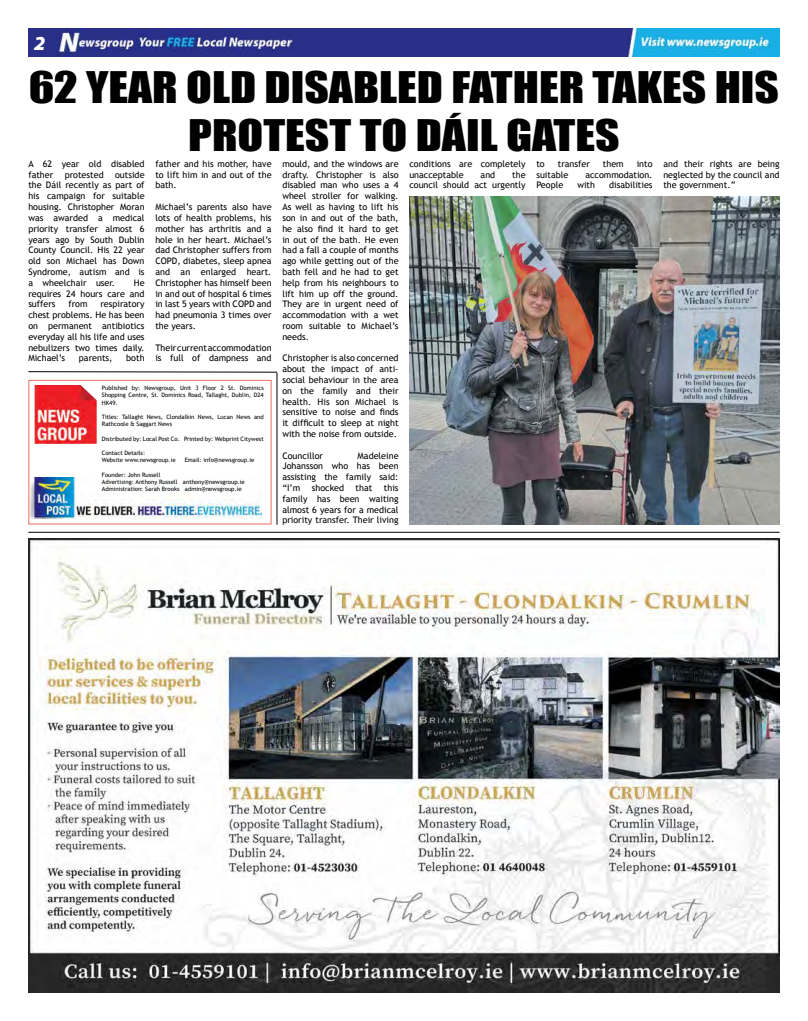
<style>
.page{position:relative;width:808px;height:1021px;background:#fff}
.page>*{position:absolute;margin:0;border:0;box-sizing:border-box;transform-origin:0 0}
.t1{font:40px/48px "Impact";color:#000;text-align:center;scale:1.19 1}
.t2{font:italic 900 20px "Myriad Pro";color:#fff}
.t3{font:9px/10.8px "Trebuchet MS";color:#000;text-align:justify}
.t4{font:6px/7.2px "Trebuchet MS";color:#000}
</style>
<div class="page">
<img style="left:31px;top:477px;width:231px;height:41px">
<div style="left:28px;top:380px;width:244px;height:144px;border:1px solid #ed6b58"></div>
<img style="left:35px;top:384px;width:62px;height:60px">
<img style="left:28px;top:28px;width:752px;height:29px">
<img style="left:28px;top:539px;width:752px;height:453px">
<hr style="left:28px;top:531px;width:752px;height:1px;background:#000">
<img style="left:409px;top:197px;width:371px;height:327px">
<svg style="left:28px;top:371px;width:250px;height:2px"></svg>
<hr style="left:276px;top:372px;width:1px;height:152px;background:#000">
<h2 class="t2" style="left:34px;top:30px;width:13px">2</h2>
<h1 class="t1" style="left:29px;top:62px;width:632px">62 YEAR OLD DISABLED FATHER TAKES HIS<br>PROTEST TO DÁIL GATES</h1>
<p class="t3" style="left:28px;top:158px;width:118px">A 62 year old disabled father</p>
<p class="t3" style="left:155px;top:158px;width:118px">father and his mother, have to lift him in and out of the bath.</p>
<p class="t3" style="left:155px;top:202px;width:118px">Michael’s parents also have lots of health problems, his mother has arthritis and a hole in her heart. Michael’s dad Christopher suffers from COPD, diabetes, sleep apnea and an enlarged heart.<br>Christopher has himself been in and out of hospital 6 times in last 5 years with COPD and had pneumonia 3 times over the years.</p>
<p class="t3" style="left:155px;top:342px;width:118px">Their current accommodation is full of dampness and</p>
<p class="t3" style="left:282px;top:158px;width:118px">mould, and the windows are drafty. Christopher is also disabled man who uses a 4 wheel stroller for walking.<br>As well as having to lift his son in and out of the bath, he also find it hard to get in out of the bath. He even had a fall a couple of months ago while getting out of the bath fell and he had to get help from his neighbours to lift him up off the ground.<br>They are in urgent need of accommodation with a wet room suitable to Michael’s needs.</p>
<p class="t3" style="left:282px;top:353px;width:118px">Christopher is also concerned about the impact of anti&shy;social behaviour in the area on the family and their health. His son Michael is sensitive to noise and finds it difficult to sleep at night with the noise from outside.</p>
<p class="t3" style="left:282px;top:450px;width:42px">Councillor</p>
<p class="t3" style="left:409px;top:158px;width:118px">conditions are completely unacceptable</p>
<p class="t3" style="left:536px;top:158px;width:10px">to</p>
<p class="t3" style="left:558px;top:158px;width:34px">transfer</p>
<p class="t3" style="left:603px;top:158px;width:22px">them</p>
<p class="t3" style="left:637px;top:158px;width:17px">into</p>
<p class="t3" style="left:536px;top:169px;width:33px">suitable</p>
<p class="t3" style="left:585px;top:169px;width:69px">accommodation.</p>
<p class="t3" style="left:536px;top:180px;width:28px">People</p>
<p class="t3" style="left:577px;top:180px;width:19px">with</p>
<p class="t3" style="left:609px;top:180px;width:45px">disabilities</p>
<p class="t3" style="left:663px;top:158px;width:118px">and their rights are being neglected by the council and the government.”</p>
<p class="t3" style="left:28px;top:169px;width:118px;text-indent:87px">outside the Dáil recently as part of his campaign for suitable housing. Christopher Moran was awarded a medical priority transfer almost 6 years ago by South Dublin County Council. His 22 year old son Michael has Down Syndrome, autism and is a wheelchair user.</p>
<p class="t3" style="left:65px;top:169px;width:40px">protested</p>
<p class="t3" style="left:409px;top:169px;width:118px;text-align:right">the<br>council should act urgently</p>
<p class="t3" style="left:481px;top:169px;width:16px">and</p>
<p class="t3" style="left:28px;top:277px;width:118px;text-indent:105px">He requires 24 hours care and suffers</p>
<p class="t3" style="left:68px;top:299px;width:21px">from</p>
<p class="t3" style="left:28px;top:299px;width:118px;text-indent:72px">respiratory chest problems. He has been on permanent antibiotics everyday all his life and uses nebulizers two times daily.<br>Michael’s</p>
<p class="t3" style="left:79px;top:353px;width:35px">parents,</p>
<p class="t3" style="left:126px;top:353px;width:20px">both</p>
<p class="t4" style="left:102px;top:384px;width:163px;text-align:justify">Published by: Newsgroup, Unit 3 Floor 2 St. Dominics Shopping Centre, St. Dominics Road, Tallaght, Dublin, D24<br>HK49.</p>
<p class="t4" style="left:102px;top:413px;width:163px">Titles: Tallaght News, Clondalkin News, Lucan News and<br>Rathcoole &amp; Saggart News</p>
<p class="t4" style="left:102px;top:435px;width:163px">Distributed by: Local Post Co. Printed by: Webprint Citywest</p>
<p class="t4" style="left:102px;top:449px;width:75px">Contact Details:<br>Website www.newsgroup.ie</p>
<p class="t4" style="left:185px;top:456px;width:71px">Email: info@newsgroup.ie</p>
<p class="t4" style="left:102px;top:471px;width:145px">Founder: John Russell<br>Advertising: Anthony Russell anthony@newsgroup.ie<br>Administration: Sarah Brooks admin@newsgroup.ie</p>
<p class="t3" style="left:282px;top:450px;width:118px;text-indent:75px">Madeleine Johansson who has been assisting the family said: “I’m</p>
<p class="t3" style="left:282px;top:482px;width:118px;text-indent:102px">this family has been waiting almost 6 years for a medical priority transfer. Their living</p>
<p class="t3" style="left:312px;top:482px;width:34px">shocked</p>
<p class="t3" style="left:356px;top:482px;width:18px">that</p>
</div>
